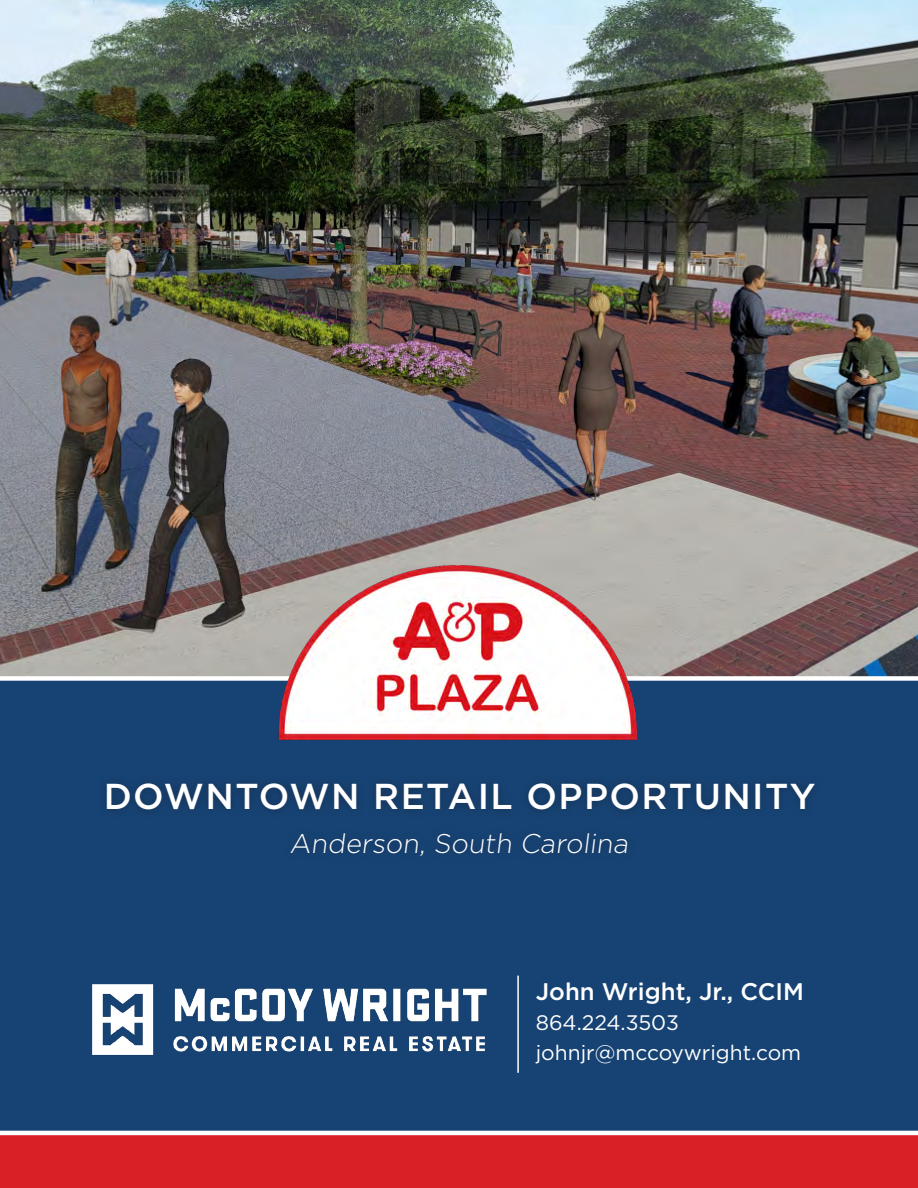
<style>
.page{position:relative;width:918px;height:1188px;background:#fff}
.page>*{position:absolute;margin:0;border:0;box-sizing:border-box;transform-origin:0 0}
.t1{font:500 36px "Gotham";letter-spacing:.04em;color:#fff}
.t2{font:300 27px "Gotham";color:#fff}
.t3{font:500 24px "Gotham";color:#fff}
.t4{font:21px/30px "Gotham";color:#fff}
</style>
<div class="page">
<div style="left:0;top:0;width:918px;height:1156px;background:#164374"></div>
<img style="left:0;top:0;width:918px;height:676px">
<div style="left:97px;top:774px;width:726px;height:45px;background:#163f6d"></div>
<div style="left:0;top:676px;width:918px;height:5px;background:#fff"></div>
<img style="left:273px;top:560px;width:372px;height:180px">
<div style="left:0;top:1135px;width:918px;height:53px;background:#d92027"></div>
<img style="left:92px;top:984px;width:395px;height:71px">
<hr style="left:517px;top:976px;width:2px;height:97px;background:#fff">
<hr style="left:0;top:1131px;width:918px;height:4px;background:#fff">
<h1 class="t1" style="left:104px;top:773px;width:713px">DOWNTOWN RETAIL OPPORTUNITY</h1>
<p class="t2" style="left:290px;top:827px;width:344px">Anderson, South Carolina</p>
<p class="t3" style="left:536px;top:975px;width:270px">John Wright, Jr., CCIM</p>
<p class="t4" style="left:536px;top:1007px;width:267px">864.224.3503 johnjr@mccoywright.com</p>
</div>
